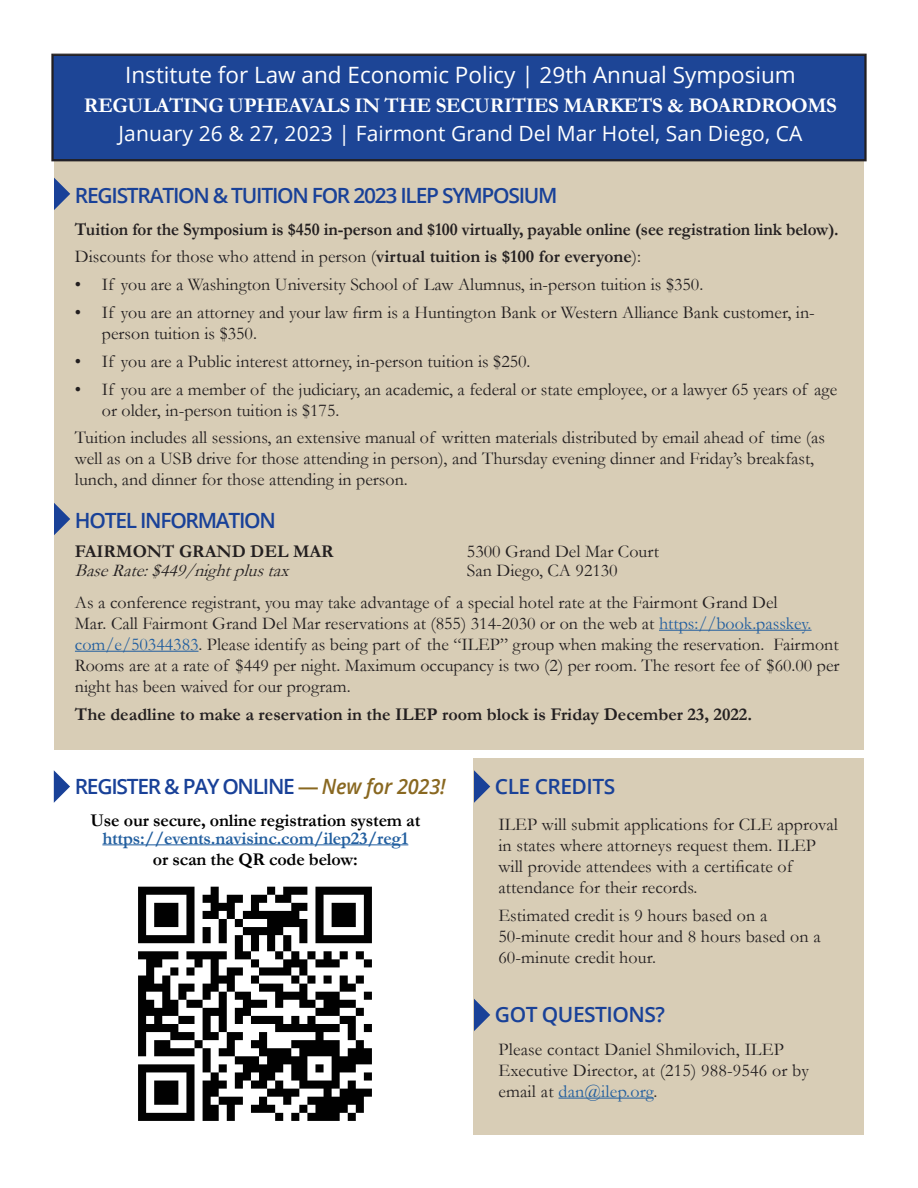
<style>
.page{position:relative;width:918px;height:1188px;background:#fff}
.page>*{position:absolute;margin:0;border:0;box-sizing:border-box;transform-origin:0 0}
.t1{font:22.5px "Open Sans";color:#fff}
.t2{font:600 21px "Open Sans";letter-spacing:-.06em;color:#194198}
.t3{font:21px "Open Sans";letter-spacing:.005em;color:#fff}
.t4{font:700 21px "Garamond";letter-spacing:-.02em;color:#fff}
.t5{font:600 21px "Open Sans";letter-spacing:-.025em;color:#194198}
.t6{font:18px/21px "Garamond";color:#231f20}
.t7{font:700 18px/27.8px "Garamond";letter-spacing:-.005em;color:#231f20;scale:.95 1}
.t8{font:700 18px "Garamond";letter-spacing:-.005em;color:#231f20}
.t9{font:700 18px "Garamond";letter-spacing:-.01em;color:#000}
.t10{font:700 18px "Garamond";letter-spacing:-.01em;color:#215e9f}
.t11{font:italic 18px "Garamond";color:#231f20}
.s1{font-weight:400}
.s2{color:#215e9f}
.s3{color:#896821}
.s4{font-style:italic;color:#896821}
</style>
<div class="page">
<div style="left:54px;top:160px;width:810px;height:590px;background:#d8cdb6"></div>
<svg style="left:54px;top:178px;width:16px;height:32px"></svg>
<svg style="left:54px;top:503px;width:16px;height:32px"></svg>
<div style="left:52px;top:54px;width:814px;height:107px;background:#1d4596"></div>
<div style="left:53px;top:55px;width:812px;height:105px;border:1px solid #231f20"></div>
<hr style="left:659px;top:630px;width:153px;height:1px;background:#215e9f">
<hr style="left:75px;top:651px;width:124px;height:1px;background:#215e9f">
<div style="left:473px;top:758px;width:391px;height:377px;background:#d8cdb6"></div>
<svg style="left:474px;top:770px;width:16px;height:33px"></svg>
<hr style="left:102px;top:844px;width:306px;height:1px;background:#215e9f">
<svg style="left:54px;top:770px;width:16px;height:33px"></svg>
<img style="left:138px;top:886px;width:234px;height:235px">
<hr style="left:559px;top:1098px;width:94px;height:1px;background:#215e9f">
<svg style="left:474px;top:999px;width:16px;height:32px"></svg>
<p class="t1" style="left:125px;top:59px;width:672px">Institute for Law and Economic Policy | 29th Annual Symposium</p>
<p class="t4" style="left:84px;top:91px;width:755px">REGULATING UPHEAVALS IN THE SECURITIES MARKETS &amp; BOARDROOMS</p>
<p class="t3" style="left:119px;top:119px;width:685px">January 26 &amp; 27, 2023 | Fairmont Grand Del Mar Hotel, San Diego, CA</p>
<p class="t2" style="left:75px;top:181px;width:484px">REGISTRATION &amp; TUITION FOR 2023 ILEP SYMPOSIUM</p>
<p class="t7" style="left:75px;top:215px;width:806px">Tuition for the Symposium is $450 in-person and $100 virtually, payable online (see registration link below).<br><span class="s1">Discounts for those who attend in person (</span>virtual tuition is $100 for everyone<span class="s1">):</span></p>
<p class="t6" style="left:75px;top:274px;width:630px">• If you are a Washington University School of Law Alumnus, in-person tuition is $350.</p>
<p class="t6" style="left:102px;top:301px;width:714px;text-indent:-27px">• If you are an attorney and your law firm is a Huntington Bank or Western Alliance Bank customer, in&shy;person tuition is $350.</p>
<p class="t6" style="left:75px;top:350px;width:457px">• If you are a Public interest attorney, in-person tuition is $250.</p>
<p class="t6" style="left:102px;top:378px;width:737px;text-indent:-27px">• If you are a member of the judiciary, an academic, a federal or state employee, or a lawyer 65 years of age or older, in-person tuition is $175.</p>
<p class="t6" style="left:75px;top:427px;width:751px">Tuition includes all sessions, an extensive manual of written materials distributed by email ahead of time (as well as on a USB drive for those attending in person), and Thursday evening dinner and Friday’s breakfast, lunch, and dinner for those attending in person.</p>
<p class="t2" style="left:75px;top:506px;width:203px">HOTEL INFORMATION</p>
<p class="t8" style="left:75px;top:539px;width:260px">FAIRMONT GRAND DEL MAR</p>
<p class="t11" style="left:75px;top:559px;width:222px">BaseRate:$449/nightplustax</p>
<p class="t6" style="left:467px;top:541px;width:193px;line-height:19.5px">5300 Grand Del Mar Court<br>San Diego, CA 92130</p>
<p class="t6" style="left:75px;top:591px;width:766px">As a conference registrant, you may take advantage of a special hotel rate at the Fairmont Grand Del<br>Mar. Call Fairmont Grand Del Mar reservations at (855) 314-2030 or on the web at <span class="s2">https://book.passkey. com/e/50344383</span>. Please identify as being part of the “ILEP” group when making the reservation. Fairmont Rooms are at a rate of $449 per night. Maximum occupancy is two (2) per room. The resort fee of $60.00 per night has been waived for our program.</p>
<p class="t8" style="left:75px;top:702px;width:679px">The deadline to make a reservation in the ILEP room block is Friday December 23, 2022.</p>
<p class="t2" style="left:75px;top:772px;width:372px">REGISTER &amp; PAY ONLINE <span class="s3">—</span> <span class="s4">New for 2023!</span></p>
<p class="t9" style="left:90px;top:808px;width:331px">Use our secure, online registration system at</p>
<p class="t10" style="left:102px;top:826px;width:307px">https://events.navisinc.com/ilep23/reg1</p>
<p class="t9" style="left:153px;top:847px;width:206px">or scan the QR code below:</p>
<p class="t5" style="left:495px;top:772px;width:122px">CLE CREDITS</p>
<p class="t6" style="left:498px;top:813px;width:341px">ILEP will submit applications for CLE approval in states where attorneys request them. ILEP will provide attendees with a certificate of attendance for their records.</p>
<p class="t6" style="left:498px;top:904px;width:324px">Estimated credit is 9 hours based on a<br>50-minute credit hour and 8 hours based on a<br>60-minute credit hour.</p>
<p class="t5" style="left:495px;top:1000px;width:171px">GOT QUESTIONS?</p>
<p class="t6" style="left:498px;top:1038px;width:312px">Please contact Daniel Shmilovich, ILEP<br>Executive Director, at (215) 988-9546 or by email at <span class="s2">dan@ilep.org</span>.</p>
</div>
